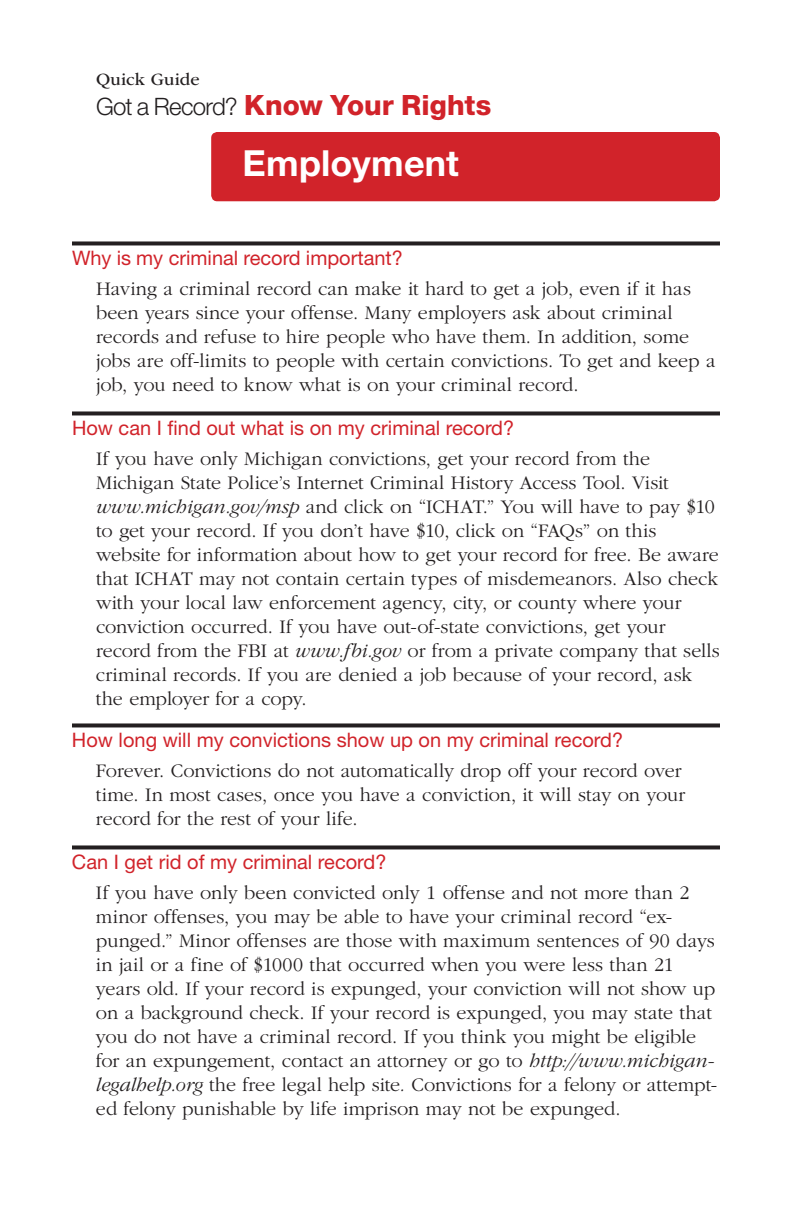
<style>
.page{position:relative;width:792px;height:1224px;background:#fff}
.page>*{position:absolute;margin:0;border:0;box-sizing:border-box;transform-origin:0 0}
.t1{font:700 36px "Helvetica Neue LT Std";letter-spacing:.005em;color:#fff}
.t2{font:800 28px "Helvetica Neue LT Std";color:#d1232a}
.t3{font:300 20px/24px "ITC Garamond Std";color:#231f20}
.t4{font:20px "Helvetica Neue LT Std";color:#d1232a}
.t5{font:18px "ITC Garamond Std";letter-spacing:.005em;color:#231f20}
.s1{font-weight:300;font-size:24px;color:#231f20}
.s2{font-style:italic}
</style>
<div class="page">
<div style="left:211px;top:132px;width:509px;height:69px;background:#d1232a;border-radius:6px"></div>
<svg style="left:72px;top:241px;width:648px;height:4px;background:#3d393a"></svg>
<svg style="left:72px;top:411px;width:648px;height:4px;background:#3d393a"></svg>
<svg style="left:72px;top:723px;width:648px;height:4px;background:#3d393a"></svg>
<svg style="left:72px;top:845px;width:648px;height:4px;background:#3d393a"></svg>
<p class="t5" style="left:96px;top:69px;width:105px">Quick Guide</p>
<h2 class="t2" style="left:96px;top:88px;width:397px"><span class="s1">Got a Record?</span> Know Your Rights</h2>
<h1 class="t1" style="left:243px;top:141px;width:218px">Employment</h1>
<p class="t4" style="left:72px;top:246px;width:332px">Why is my criminal record important?</p>
<p class="t3" style="left:96px;top:277px;width:621px">Having a criminal record can make it hard to get a job, even if it has been years since your offense. Many employers ask about criminal records and refuse to hire people who have them. In addition, some jobs are off-limits to people with certain convictions. To get and keep a job, you need to know what is on your criminal record.</p>
<p class="t4" style="left:72px;top:416px;width:444px">How can I find out what is on my criminal record?</p>
<p class="t3" style="left:96px;top:447px;width:625px">If you have only Michigan convictions, get your record from the Michigan State Police’s Internet Criminal History Access Tool. Visit <span class="s2">www.michigan.gov/msp</span> and click on “ICHAT.” You will have to pay $10 to get your record. If you don’t have $10, click on “FAQs” on this website for information about how to get your record for free. Be aware that ICHAT may not contain certain types of misdemeanors. Also check with your local law enforcement agency, city, or county where your conviction occurred. If you have out-of-state convictions, get your record from the FBI at <span class="s2">www.fbi.gov</span> or from a private company that sells criminal records. If you are denied a job because of your record, ask the employer for a copy.</p>
<p class="t4" style="left:72px;top:728px;width:553px">How long will my convictions show up on my criminal record?</p>
<p class="t3" style="left:96px;top:759px;width:591px">Forever. Convictions do not automatically drop off your record over time. In most cases, once you have a conviction, it will stay on your record for the rest of your life.</p>
<p class="t4" style="left:72px;top:850px;width:316px">Can I get rid of my criminal record?</p>
<p class="t3" style="left:96px;top:881px;width:623px">If you have only been convicted only 1 offense and not more than 2 minor offenses, you may be able to have your criminal record “ex&shy;punged.” Minor offenses are those with maximum sentences of 90 days in jail or a fine of $1000 that occurred when you were less than 21 years old. If your record is expunged, your conviction will not show up on a background check. If your record is expunged, you may state that you do not have a criminal record. If you think you might be eligible for an expungement, contact an attorney or go to <span class="s2">http://www.michigan&shy;legalhelp.org</span> the free legal help site<span class="s2">.</span> Convictions for a felony or attempt&shy;ed felony punishable by life imprison may not be expunged.</p>
</div>
